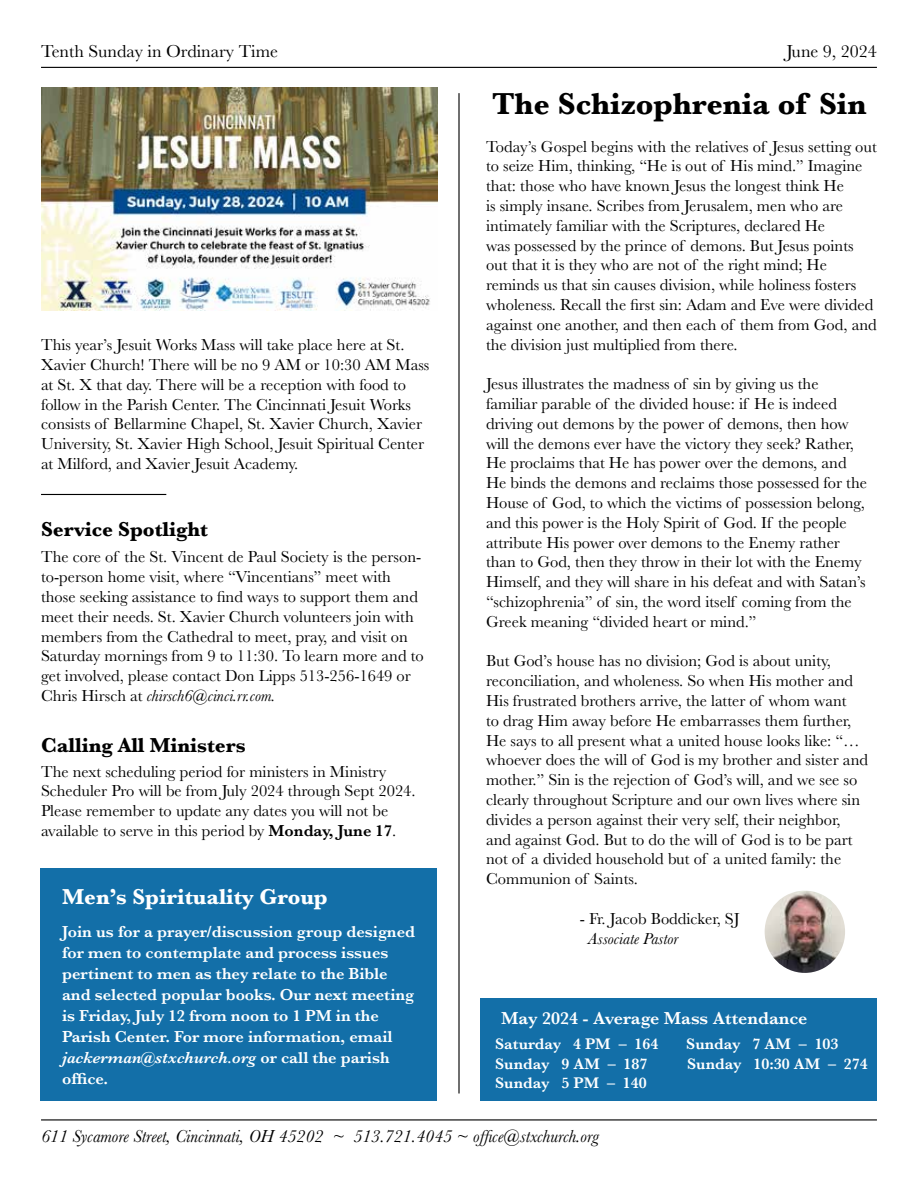
<style>
.page{position:relative;width:918px;height:1188px;background:#fff}
.page>*{position:absolute;margin:0;border:0;box-sizing:border-box;transform-origin:0 0}
.t1{font:700 31.5px "Baskerville";color:#000}
.t2{font:700 22.5px "Baskerville";color:#fff}
.t3{font:700 21px "Baskerville";color:#000}
.t4{font:italic 18px "Baskerville";color:#000}
.t5{font:18px "Baskerville";color:#000}
.t6{font:600 18px "Baskerville";color:#fff}
.t7{font:16.5px/19.8px "Baskerville";color:#000}
.t8{font:600 16.5px/21px "Baskerville";color:#fff}
.t9{font:italic 16.5px "Baskerville";color:#000}
.t10{font:600 15.9px "Baskerville";color:#fff}
.s1{font-style:italic}
.s2{font-weight:600}
</style>
<div class="page">
<hr style="left:41px;top:1119px;width:836px;height:1px;background:#000">
<hr style="left:41px;top:67px;width:836px;height:1px;background:#000">
<img style="left:765px;top:891px;width:80px;height:82px">
<hr style="left:458px;top:93px;width:2px;height:1001px;background:#000">
<div style="left:481px;top:998px;width:396px;height:103px;background:#136fa8"></div>
<hr style="left:41px;top:494px;width:125px;height:1px;background:#000">
<div style="left:40px;top:868px;width:397px;height:233px;background:#136fa8"></div>
<img style="left:41px;top:88px;width:396px;height:223px">
<p class="t5" style="left:41px;top:40px;width:239px">Tenth Sunday in Ordinary Time</p>
<p class="t5" style="left:786px;top:40px;width:92px">June 9, 2024</p>
<h1 class="t1" style="left:492px;top:82px;width:376px">The Schizophrenia of Sin</h1>
<p class="t7" style="left:41px;top:335px;width:390px">This year’s Jesuit Works Mass will take place here at St.<br>Xavier Church! There will be no 9 AM or 10:30 AM Mass at St. X that day. There will be a reception with food to follow in the Parish Center. The Cincinnati Jesuit Works consists of Bellarmine Chapel, St. Xavier Church, Xavier University, St. Xavier High School, Jesuit Spiritual Center at Milford, and Xavier Jesuit Academy.</p>
<p class="t3" style="left:41px;top:515px;width:168px">Service Spotlight</p>
<p class="t7" style="left:41px;top:547px;width:384px">The core of the St. Vincent de Paul Society is the person&shy;to-person home visit, where “Vincentians” meet with those seeking assistance to find ways to support them and meet their needs. St. Xavier Church volunteers join with members from the Cathedral to meet, pray, and visit on Saturday mornings from 9 to 11:30. To learn more and to get involved, please contact Don Lipps 513-256-1649 or Chris Hirsch at <span class="s1">chirsch6@cinci.rr.com.</span></p>
<p class="t3" style="left:41px;top:731px;width:206px">Calling All Ministers</p>
<p class="t7" style="left:41px;top:762px;width:376px">The next scheduling period for ministers in Ministry Scheduler Pro will be from July 2024 through Sept 2024.<br>Please remember to update any dates you will not be available to serve in this period by <span class="s2">Monday, June 17</span>.</p>
<h2 class="t2" style="left:62px;top:881px;width:267px">Men’s Spirituality Group</h2>
<p class="t8" style="left:62px;top:921px;width:355px">Join us for a prayer/discussion group designed for men to contemplate and process issues pertinent to men as they relate to the Bible and selected popular books. Our next meeting is Friday, July 12 from noon to 1 PM in the Parish Center. For more information, email <span class="s1">jackerman@stxchurch.org</span> or call the parish office.</p>
<p class="t7" style="left:486px;top:137px;width:392px">Today’s Gospel begins with the relatives of Jesus setting out to seize Him, thinking, “He is out of His mind.” Imagine that: those who have known Jesus the longest think He<br>is simply insane. Scribes from Jerusalem, men who are intimately familiar with the Scriptures, declared He<br>was possessed by the prince of demons. But Jesus points out that it is they who are not of the right mind; He reminds us that sin causes division, while holiness fosters wholeness. Recall the first sin: Adam and Eve were divided against one another, and then each of them from God, and the division just multiplied from there.</p>
<p class="t7" style="left:486px;top:374px;width:383px">Jesus illustrates the madness of sin by giving us the familiar parable of the divided house: if He is indeed driving out demons by the power of demons, then how will the demons ever have the victory they seek? Rather, He proclaims that He has power over the demons, and He binds the demons and reclaims those possessed for the House of God, to which the victims of possession belong, and this power is the Holy Spirit of God. If the people attribute His power over demons to the Enemy rather than to God, then they throw in their lot with the Enemy Himself, and they will share in his defeat and with Satan’s “schizophrenia” of sin, the word itself coming from the Greek meaning “divided heart or mind.”</p>
<p class="t7" style="left:486px;top:651px;width:384px">But God’s house has no division; God is about unity, reconciliation, and wholeness. So when His mother and His frustrated brothers arrive, the latter of whom want<br>to drag Him away before He embarrasses them further, He says to all present what a united house looks like: “… whoever does the will of God is my brother and sister and mother.” Sin is the rejection of God’s will, and we see so clearly throughout Scripture and our own lives where sin divides a person against their very self, their neighbor, and against God. But to do the will of God is to be part not of a divided household but of a united family: the Communion of Saints.</p>
<p class="t7" style="left:580px;top:909px;width:161px">- Fr. Jacob Boddicker, SJ</p>
<p class="t9" style="left:588px;top:928px;width:92px">Associate Pastor</p>
<p class="t6" style="left:501px;top:1005px;width:308px">May 2024 - Average Mass Attendance</p>
<p class="t10" style="left:495px;top:1033px;width:165px">Saturday 4 PM – 164</p>
<p class="t10" style="left:686px;top:1033px;width:154px">Sunday 7 AM – 103</p>
<p class="t10" style="left:495px;top:1052px;width:154px">Sunday 9 AM – 187</p>
<p class="t10" style="left:687px;top:1052px;width:182px">Sunday 10:30 AM – 274</p>
<p class="t10" style="left:495px;top:1071px;width:153px">Sunday 5 PM – 140</p>
<p class="t4" style="left:41px;top:1124px;width:559px">611 Sycamore Street, Cincinnati, OH 45202 ~ 513.721.4045 ~ office@stxchurch.org</p>
</div>
